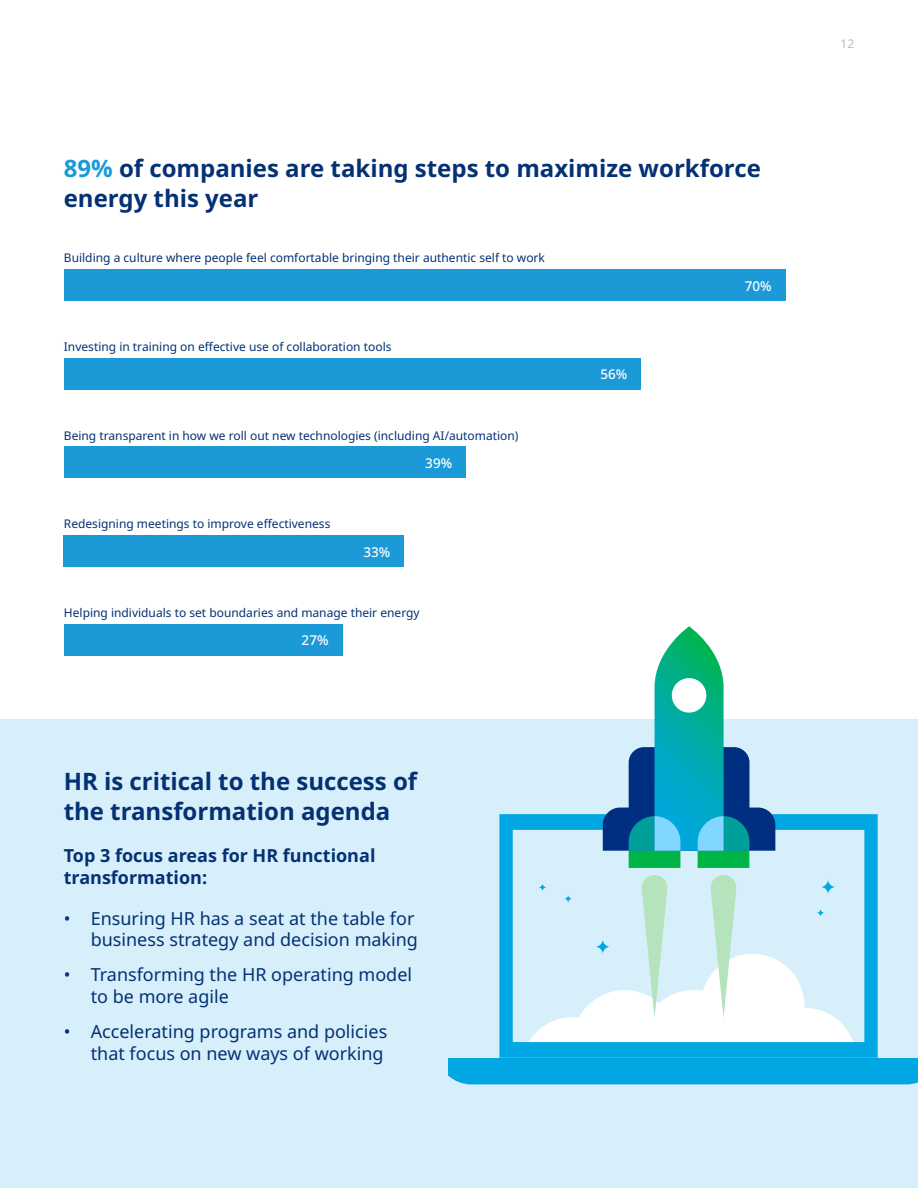
<style>
.page{position:relative;width:918px;height:1188px;background:#fff}
.page>*{position:absolute;margin:0;border:0;box-sizing:border-box;transform-origin:0 0}
.Grifo{font:700 24px/30px "Noto Sans";color:#043174}
.t1{font:18px/21.6px "Noto Sans";color:#043174;text-align:right}
.t2{font:700 18px/21.6px "Noto Sans";color:#043174}
.t3{font:500 13.5px "Noto Sans";color:#fff}
.Source{font:12px "Noto Sans";color:#043174}
.t4{font:12px "Noto Sans";color:#b9bfc6}
.s1{color:#1b9ad7}
</style>
<div class="page">
<div style="left:0;top:720px;width:918px;height:468px;background:#d7effb"></div>
<svg style="left:499px;top:814px;width:379px;height:244px"></svg>
<div style="left:449px;top:1076px;width:469px;height:8px;background:#00a7e3"></div>
<div style="left:448px;top:1058px;width:470px;height:18px;background:#00a7e3"></div>
<svg style="left:603px;top:626px;width:172px;height:242px"></svg>
<div style="left:672px;top:678px;width:34px;height:35px;background:#fff;border-radius:50%"></div>
<svg style="left:528px;top:875px;width:325px;height:167px"></svg>
<svg style="left:821px;top:879px;width:15px;height:16px"></svg>
<svg style="left:595px;top:939px;width:15px;height:15px"></svg>
<svg style="left:816px;top:909px;width:9px;height:8px"></svg>
<svg style="left:538px;top:883px;width:9px;height:8px"></svg>
<svg style="left:564px;top:895px;width:8px;height:8px"></svg>
<div style="left:64px;top:624px;width:278px;height:32px;background:#1b9ad7"></div>
<div style="left:64px;top:535px;width:340px;height:32px;background:#1b9ad7"></div>
<div style="left:64px;top:446px;width:402px;height:32px;background:#1b9ad7"></div>
<div style="left:64px;top:358px;width:577px;height:32px;background:#1b9ad7"></div>
<div style="left:64px;top:269px;width:721px;height:32px;background:#1b9ad7"></div>
<p class="Grifo" style="left:64px;top:154px;width:699px"><span class="s1">89%</span> of companies are taking steps to maximize workforce energy this year</p>
<p class="Source" style="left:64px;top:250px;width:483px">Building a culture where people feel comfortable bringing their authentic self to work</p>
<p class="Source" style="left:64px;top:338px;width:329px">Investing in training on effective use of collaboration tools</p>
<p class="Source" style="left:64px;top:427px;width:456px">Being transparent in how we roll out new technologies (including AI/automation)</p>
<p class="Source" style="left:64px;top:516px;width:268px">Redesigning meetings to improve effectiveness</p>
<p class="t3" style="left:363px;top:542px;width:28px">33%</p>
<p class="t3" style="left:425px;top:454px;width:28px">39%</p>
<p class="Source" style="left:64px;top:604px;width:357px">Helping individuals to set boundaries and manage their energy</p>
<p class="t3" style="left:302px;top:631px;width:28px">27%</p>
<p class="Grifo" style="left:64px;top:767px;width:355px">HR is critical to the success of the transformation agenda</p>
<p class="t2" style="left:64px;top:845px;width:313px">Top 3 focus areas for HR functional transformation:</p>
<p class="t1" style="left:64px;top:908px;width:356px">• Ensuring HR has a seat at the table for business strategy and decision making</p>
<p class="t1" style="left:91px;top:964px;width:323px;text-align:left;text-indent:-27px">• Transforming the HR operating model to be more agile</p>
<p class="t1" style="left:64px;top:1021px;width:325px">• Accelerating programs and policies that focus on new ways of working</p>
<p class="t3" style="left:600px;top:365px;width:28px">56%</p>
<p class="t3" style="left:745px;top:276px;width:28px">70%</p>
<p class="t4" style="left:840px;top:35px;width:15px">12</p>
</div>
